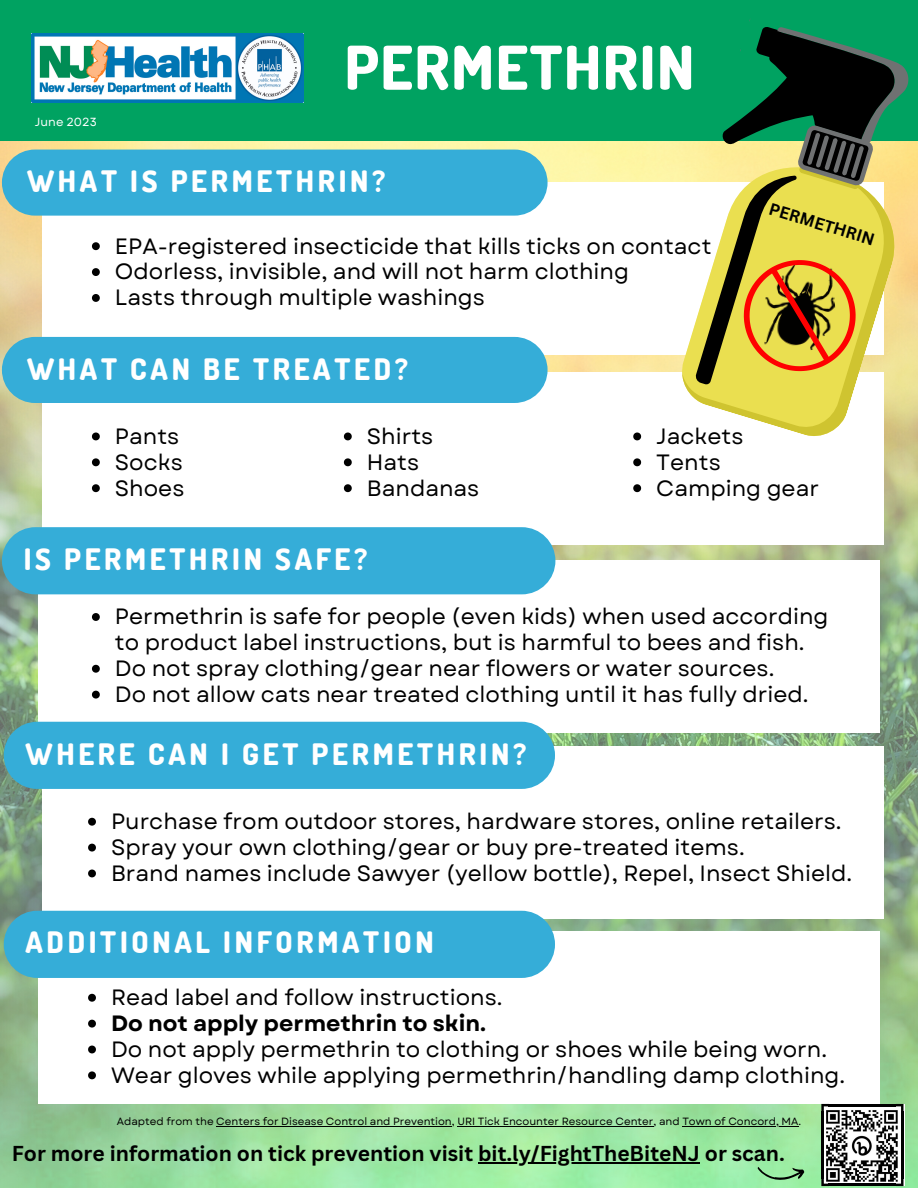
<style>
.page{position:relative;width:918px;height:1188px;background:#fff}
.page>*{position:absolute;margin:0;border:0;box-sizing:border-box;transform-origin:0 0}
.t1{font:800 60.45px "Dosis";letter-spacing:.025em;color:#fff}
.t2{font:800 29.55px "Dosis";letter-spacing:.125em;color:#fff}
.t3{font:22.2px/25.8px "Garet";color:#000}
.t4{font:700 22.2px "Garet";color:#000}
.t5{font:700 21px "Canva Sans";color:#000}
.t6{font:700 16.5px "Canva Sans";color:#000}
.t7{font:11.7px "Garet";color:#fff}
.t8{font:10.5px "Garet";color:#000}
</style>
<div class="page">
<img style="left:0;top:140px;width:918px;height:1048px">
<div style="left:0;top:0;width:918px;height:140px;background:#00a261"></div>
<div style="left:42px;top:183px;width:842px;height:172px;background:#fff"></div>
<div style="left:2px;top:150px;width:546px;height:66px;background:#35add8;border-radius:33px"></div>
<svg style="left:92px;top:242px;width:8px;height:8px"></svg>
<svg style="left:92px;top:268px;width:8px;height:8px"></svg>
<svg style="left:92px;top:294px;width:8px;height:8px"></svg>
<div style="left:42px;top:372px;width:842px;height:173px;background:#fff"></div>
<svg style="left:689px;top:393px;width:224px;height:52px"></svg>
<div style="left:2px;top:337px;width:546px;height:66px;background:#35add8;border-radius:33px"></div>
<div style="left:38px;top:560px;width:842px;height:173px;background:#fff"></div>
<div style="left:2px;top:527px;width:553px;height:67px;background:#35add8;border-radius:34px"></div>
<div style="left:42px;top:746px;width:842px;height:173px;background:#fff"></div>
<div style="left:4px;top:722px;width:551px;height:67px;background:#35add8;border-radius:34px"></div>
<div style="left:38px;top:931px;width:842px;height:173px;background:#fff"></div>
<div style="left:4px;top:911px;width:551px;height:67px;background:#35add8;border-radius:34px"></div>
<img style="left:31px;top:34px;width:273px;height:68px">
<svg style="left:667px;top:19px;width:247px;height:374px"></svg>
<svg style="left:824px;top:1106px;width:77px;height:78px"></svg>
<img style="left:826px;top:1109px;width:73px;height:72px">
<svg style="left:758px;top:1167px;width:47px;height:13px"></svg>
<hr style="left:901px;top:1111px;width:3px;height:68px;background:#000">
<hr style="left:821px;top:1111px;width:3px;height:68px;background:#000">
<hr style="left:829px;top:1104px;width:67px;height:2px;background:#000">
<hr style="left:829px;top:1184px;width:67px;height:2px;background:#000">
<svg style="left:896px;top:1104px;width:8px;height:7px"></svg>
<svg style="left:821px;top:1104px;width:8px;height:7px"></svg>
<svg style="left:896px;top:1179px;width:8px;height:7px"></svg>
<svg style="left:821px;top:1179px;width:8px;height:7px"></svg>
<hr style="left:216px;top:1126px;width:236px;height:1px;background:#000">
<hr style="left:457px;top:1126px;width:197px;height:1px;background:#000">
<hr style="left:682px;top:1126px;width:116px;height:1px;background:#000">
<svg style="left:92px;top:433px;width:8px;height:7px"></svg>
<svg style="left:92px;top:458px;width:8px;height:8px"></svg>
<svg style="left:92px;top:484px;width:8px;height:8px"></svg>
<svg style="left:92px;top:613px;width:8px;height:8px"></svg>
<svg style="left:92px;top:665px;width:8px;height:8px"></svg>
<svg style="left:92px;top:691px;width:8px;height:8px"></svg>
<svg style="left:88px;top:818px;width:8px;height:8px"></svg>
<svg style="left:88px;top:844px;width:8px;height:8px"></svg>
<svg style="left:88px;top:870px;width:8px;height:7px"></svg>
<svg style="left:88px;top:994px;width:8px;height:8px"></svg>
<svg style="left:88px;top:1020px;width:8px;height:8px"></svg>
<svg style="left:88px;top:1046px;width:8px;height:7px"></svg>
<svg style="left:88px;top:1071px;width:8px;height:8px"></svg>
<svg style="left:344px;top:433px;width:8px;height:7px"></svg>
<svg style="left:344px;top:458px;width:8px;height:8px"></svg>
<svg style="left:344px;top:484px;width:8px;height:8px"></svg>
<svg style="left:633px;top:433px;width:8px;height:7px"></svg>
<svg style="left:633px;top:458px;width:8px;height:8px"></svg>
<svg style="left:633px;top:484px;width:8px;height:8px"></svg>
<hr style="left:478px;top:1162px;width:222px;height:1px;background:#000">
<p class="t7" style="left:35px;top:113px;width:63px">June 2023</p>
<p class="t1" style="left:344px;top:28px;width:351px">PERMETHRIN</p>
<p class="t2" style="left:27px;top:162px;width:360px">WHAT IS PERMETHRIN?</p>
<p class="t3" style="left:115px;top:233px;width:598px">EPA-registered insecticide that kills ticks on contact</p>
<p class="t3" style="left:115px;top:259px;width:516px">Odorless, invisible, and will not harm clothing</p>
<p class="t3" style="left:115px;top:285px;width:372px">Lasts through multiple washings</p>
<p class="t2" style="left:27px;top:349px;width:383px">WHAT CAN BE TREATED?</p>
<p class="t6" style="left:773px;top:197px;width:111px;rotate:17deg">PERMETHRIN</p>
<p class="t3" style="left:115px;top:423px;width:66px">Pants</p>
<p class="t3" style="left:115px;top:449px;width:69px">Socks</p>
<p class="t3" style="left:115px;top:475px;width:71px">Shoes</p>
<p class="t3" style="left:367px;top:423px;width:68px">Shirts</p>
<p class="t3" style="left:367px;top:449px;width:54px">Hats</p>
<p class="t3" style="left:367px;top:475px;width:114px">Bandanas</p>
<p class="t3" style="left:656px;top:423px;width:89px">Jackets</p>
<p class="t3" style="left:656px;top:449px;width:66px">Tents</p>
<p class="t3" style="left:656px;top:475px;width:164px">Camping gear</p>
<p class="t2" style="left:24px;top:540px;width:345px">IS PERMETHRIN SAFE?</p>
<p class="t3" style="left:115px;top:604px;width:715px">Permethrin is safe for people (even kids) when used according to product label instructions, but is harmful to bees and fish.</p>
<p class="t3" style="left:115px;top:655px;width:661px">Do not spray clothing/gear near flowers or water sources.</p>
<p class="t3" style="left:115px;top:681px;width:695px">Do not allow cats near treated clothing until it has fully dried.</p>
<p class="t2" style="left:26px;top:735px;width:502px">WHERE CAN I GET PERMETHRIN?</p>
<p class="t3" style="left:111px;top:808px;width:732px">Purchase from outdoor stores, hardware stores, online retailers.</p>
<p class="t3" style="left:111px;top:834px;width:635px">Spray your own clothing/gear or buy pre-treated items.</p>
<p class="t3" style="left:111px;top:860px;width:742px">Brand names include Sawyer (yellow bottle), Repel, Insect Shield.</p>
<p class="t2" style="left:26px;top:923px;width:410px">ADDITIONAL INFORMATION</p>
<p class="t3" style="left:111px;top:985px;width:393px">Read label and follow instructions.</p>
<p class="t4" style="left:111px;top:1007px;width:376px">Do not apply permethrin to skin.</p>
<p class="t3" style="left:111px;top:1036px;width:718px">Do not apply permethrin to clothing or shoes while being worn.</p>
<p class="t3" style="left:111px;top:1062px;width:736px">Wear gloves while applying permethrin/handling damp clothing.</p>
<p class="t8" style="left:117px;top:1114px;width:686px">Adapted from the Centers for Disease Control and Prevention, URI Tick Encounter Resource Center, and Town of Concord, MA.</p>
<p class="t5" style="left:12px;top:1139px;width:775px">For more information on tick prevention visit bit.ly/FightTheBiteNJ or scan.</p>
</div>
